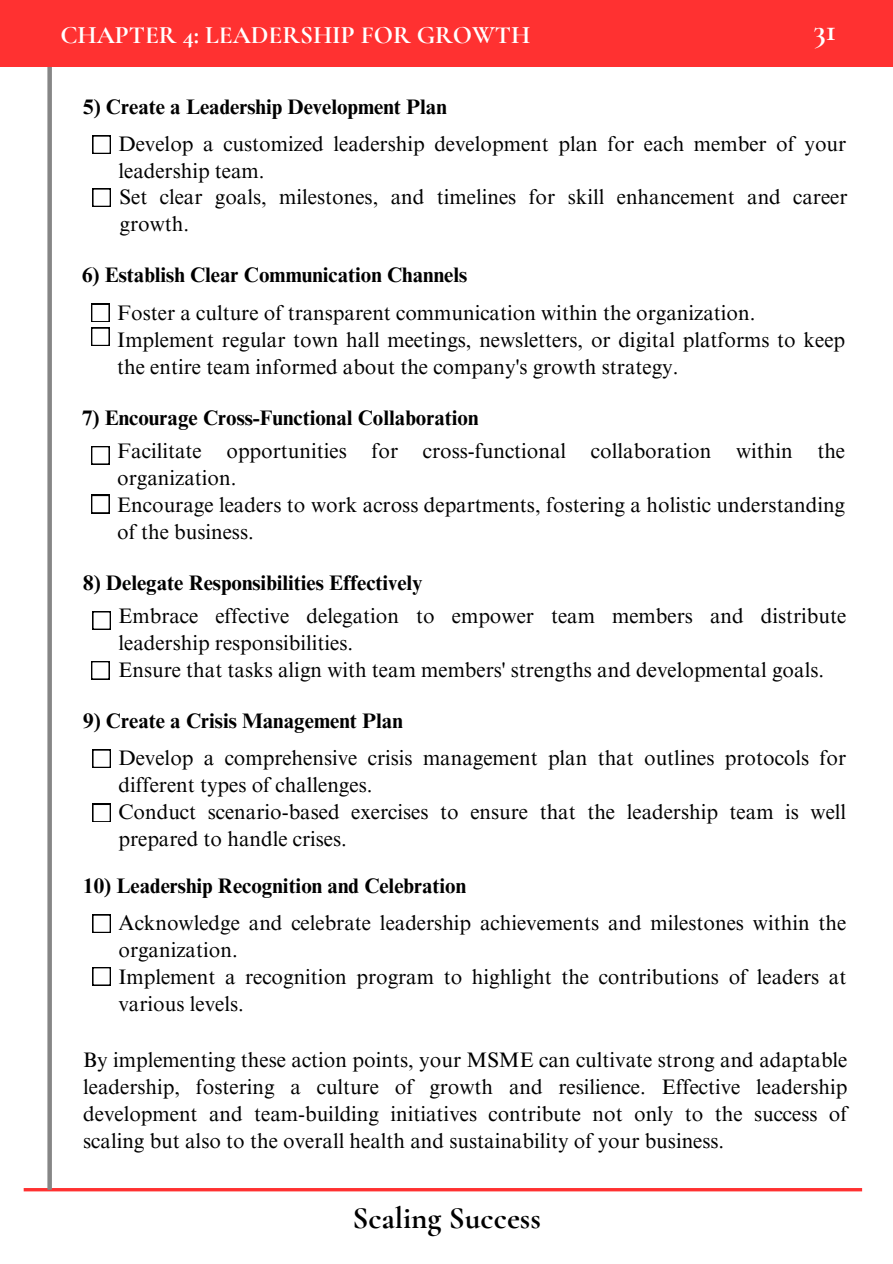
<style>
.page{position:relative;width:893px;height:1264px;background:#fff}
.page>*{position:absolute;margin:0;border:0;box-sizing:border-box;transform-origin:0 0}
.t1{font:700 31.05px "Cormorant Garamond";color:#000}
.t2{font:700 31.05px "Cormorant Garamond";color:#fff}
.t3{font:700 25.2px "Cormorant Garamond";color:#fff}
.t4{font:21px/27px "Times NRMT Pro";color:#000}
.t5{font:700 21px "Times NRMT Pro";color:#000}
</style>
<div class="page">
<hr style="left:24px;top:1188px;width:838px;height:3px;background:#ff3131">
<svg style="left:91px;top:304px;width:18px;height:41px"></svg>
<svg style="left:91px;top:446px;width:18px;height:18px"></svg>
<svg style="left:91px;top:495px;width:18px;height:18px"></svg>
<svg style="left:92px;top:611px;width:18px;height:18px"></svg>
<svg style="left:91px;top:661px;width:18px;height:18px"></svg>
<svg style="left:92px;top:749px;width:18px;height:18px"></svg>
<svg style="left:92px;top:804px;width:18px;height:18px"></svg>
<svg style="left:92px;top:914px;width:18px;height:18px"></svg>
<svg style="left:92px;top:967px;width:18px;height:18px"></svg>
<div style="left:47px;top:45px;width:5px;height:1144px;background:#868686"></div>
<div style="left:0;top:0;width:892px;height:67px;background:#ff3131"></div>
<svg style="left:92px;top:188px;width:18px;height:18px"></svg>
<svg style="left:92px;top:135px;width:18px;height:18px"></svg>
<p class="t3" style="left:60px;top:20px;width:471px">CHAPTER 4: LEADERSHIP FOR GROWTH</p>
<p class="t2" style="left:813px;top:11px;width:24px">31</p>
<p class="t5" style="left:83px;top:99px;width:365px">5) Create a Leadership Development Plan</p>
<h1 class="t4" style="left:118px;top:133px;width:729px">Develop a customized leadership development plan for each member of your leadership team.</h1>
<p class="t4" style="left:120px;top:186px;width:729px">Set clear goals, milestones, and timelines for skill enhancement and career growth.</p>
<p class="t5" style="left:82px;top:267px;width:387px">6) Establish Clear Communication Channels</p>
<p class="t4" style="left:117px;top:301px;width:639px">Foster a culture of transparent communication within the organization.</p>
<p class="t4" style="left:117px;top:328px;width:729px">Implement regular town hall meetings, newsletters, or digital platforms to keep the entire team informed about the company's growth strategy.</p>
<p class="t5" style="left:82px;top:409px;width:398px">7) Encourage Cross-Functional Collaboration</p>
<p class="t4" style="left:117px;top:440px;width:729px">Facilitate opportunities for cross-functional collaboration within the organization.</p>
<p class="t4" style="left:117px;top:494px;width:729px">Encourage leaders to work across departments, fostering a holistic understanding of the business.</p>
<p class="t5" style="left:83px;top:574px;width:341px">8) Delegate Responsibilities Effectively</p>
<p class="t4" style="left:118px;top:605px;width:729px">Embrace effective delegation to empower team members and distribute leadership responsibilities.</p>
<p class="t4" style="left:118px;top:659px;width:707px">Ensure that tasks align with team members' strengths and developmental goals.</p>
<p class="t5" style="left:83px;top:712px;width:321px">9) Create a Crisis Management Plan</p>
<p class="t4" style="left:118px;top:747px;width:729px">Develop a comprehensive crisis management plan that outlines protocols for different types of challenges.</p>
<p class="t4" style="left:118px;top:801px;width:729px">Conduct scenario-based exercises to ensure that the leadership team is well prepared to handle crises.</p>
<p class="t5" style="left:83px;top:877px;width:384px">10) Leadership Recognition and Celebration</p>
<p class="t4" style="left:118px;top:912px;width:729px">Acknowledge and celebrate leadership achievements and milestones within the organization.</p>
<p class="t4" style="left:118px;top:966px;width:729px">Implement a recognition program to highlight the contributions of leaders at various levels.</p>
<p class="t4" style="left:83px;top:1048px;width:765px;text-align:justify">By implementing these action points, your MSME can cultivate strong and adaptable leadership, fostering a culture of growth and resilience. Effective leadership development and team-building initiatives contribute not only to the success of scaling but also to the overall health and sustainability of your business.</p>
<p class="t1" style="left:352px;top:1198px;width:190px">Scaling Success</p>
</div>
